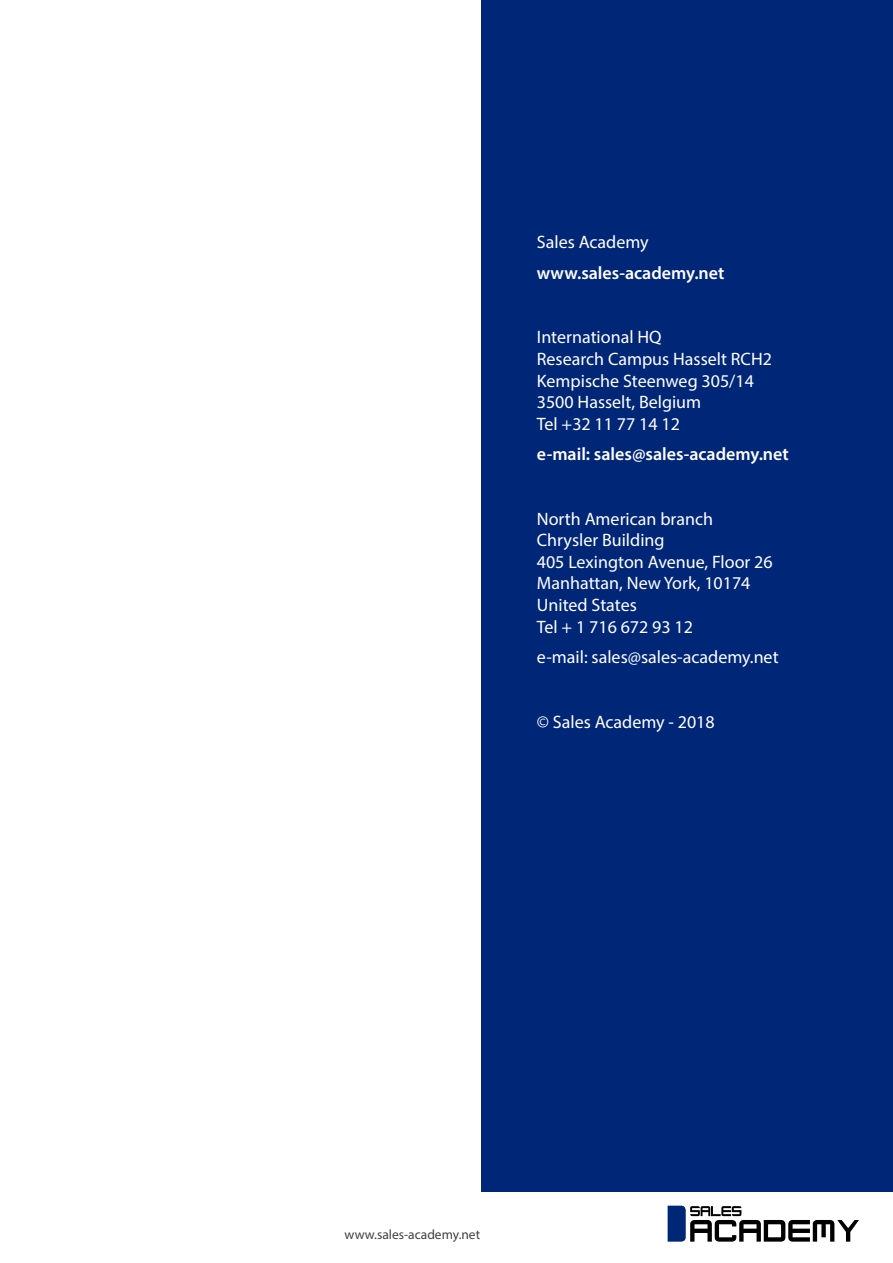
<style>
.page{position:relative;width:893px;height:1263px;background:#fff}
.page>*{position:absolute;margin:0;border:0;box-sizing:border-box;transform-origin:0 0}
.t1{font:18px/21.6px "Myriad Pro";color:#fff}
.t2{font:600 18px "Myriad Pro";color:#fff}
.t3{font:13.5px "Myriad Pro";color:#414042}
</style>
<div class="page">
<div style="left:481px;top:0;width:412px;height:1191px;background:#002678"></div>
<svg style="left:668px;top:1205px;width:191px;height:37px"></svg>
<p class="t1" style="left:537px;top:231px;width:113px">Sales Academy</p>
<p class="t2" style="left:537px;top:261px;width:189px">www.sales-academy.net</p>
<p class="t1" style="left:537px;top:326px;width:237px">International HQ<br>Research Campus Hasselt RCH2<br>Kempische Steenweg 305/14<br>3500 Hasselt, Belgium<br>Tel +32 11 77 14 12</p>
<p class="t2" style="left:537px;top:442px;width:253px">e-mail: sales@sales-academy.net</p>
<p class="t1" style="left:537px;top:507px;width:237px">North American branch<br>Chrysler Building<br>405 Lexington Avenue, Floor 26<br>Manhattan, New York, 10174<br>United States<br>Tel + 1 716 672 93 12</p>
<p class="t1" style="left:537px;top:646px;width:243px">e-mail: sales@sales-academy.net</p>
<p class="t1" style="left:537px;top:710px;width:179px">© Sales Academy - 2018</p>
<p class="t3" style="left:345px;top:1226px;width:137px">www.sales-academy.net</p>
</div>
